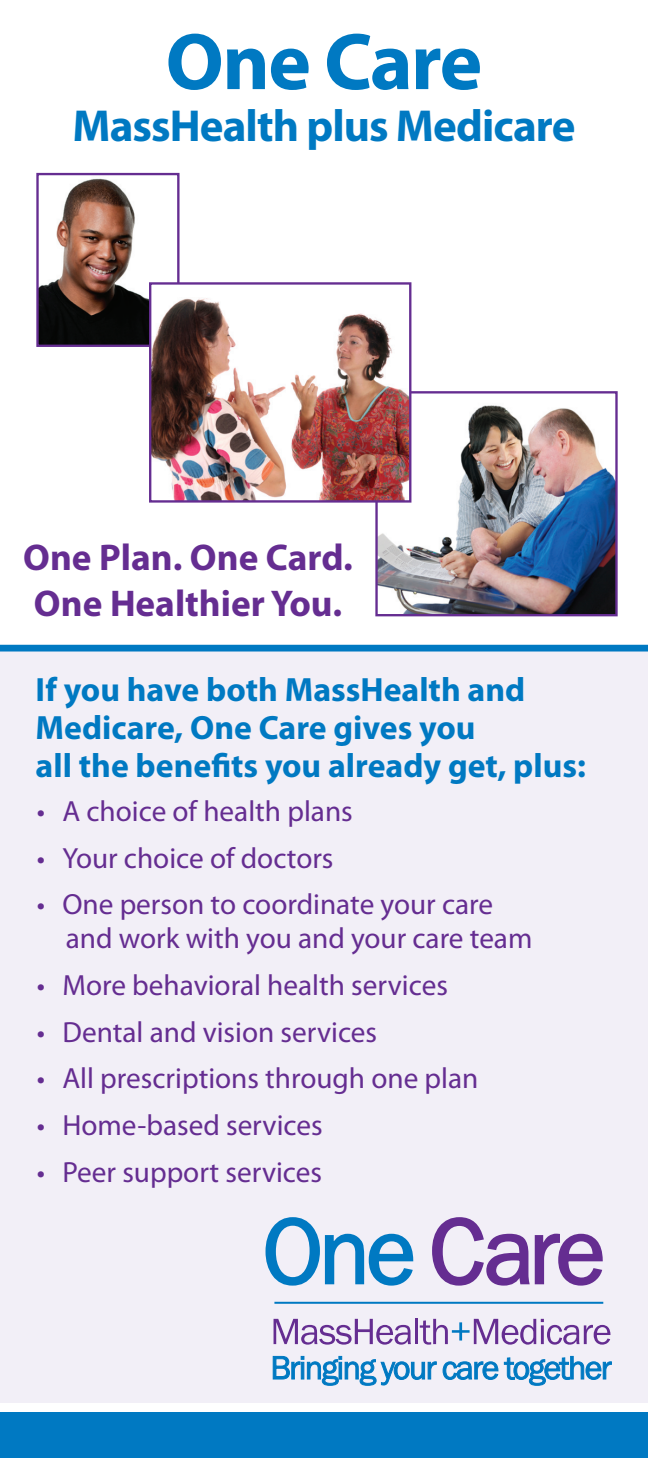
<style>
.page{position:relative;width:648px;height:1458px;background:#fff}
.page>*{position:absolute;margin:0;border:0;box-sizing:border-box;transform-origin:0 0}
.t1{font:700 81px "Myriad Pro";letter-spacing:-.02em;color:#0079c2}
.t2{font:700 45px "Myriad Pro";letter-spacing:-.02em;color:#0079c2}
.t3{font:700 37.35px/45.7px "Myriad Pro";color:#652d91}
.t4{font:700 33.75px/38.2px "Myriad Pro";color:#0079c2}
.t5{font:29.25px/33.8px "Myriad Pro";color:#652d91}
</style>
<div class="page">
<div style="left:0;top:650px;width:648px;height:753px;background:#f2eff7"></div>
<div style="left:0;top:1413px;width:648px;height:45px;background:#0079c2"></div>
<div style="left:0;top:645px;width:648px;height:7px;background:#0079c2"></div>
<img style="left:378px;top:394px;width:237px;height:219px">
<div style="left:375px;top:391px;width:243px;height:225px;border:2px solid #652d91"></div>
<img style="left:39px;top:178px;width:110px;height:166px">
<div style="left:36px;top:173px;width:144px;height:174px;border:2px solid #652d91"></div>
<img style="left:152px;top:285px;width:256px;height:215px">
<div style="left:149px;top:282px;width:262px;height:221px;border:2px solid #652d91"></div>
<svg style="left:265px;top:1217px;width:149px;height:69px"></svg>
<svg style="left:432px;top:1217px;width:171px;height:69px"></svg>
<svg style="left:274px;top:1319px;width:137px;height:26px"></svg>
<hr style="left:415px;top:1319px;width:3px;height:25px;background:#652d91">
<svg style="left:420px;top:1319px;width:190px;height:26px"></svg>
<svg style="left:273px;top:1356px;width:164px;height:30px"></svg>
<svg style="left:443px;top:1361px;width:55px;height:19px"></svg>
<svg style="left:504px;top:1356px;width:108px;height:30px"></svg>
<hr style="left:274px;top:1302px;width:329px;height:2px;background:#0079c2">
<h1 class="t1" style="left:166px;top:9px;width:318px">One Care</h1>
<h2 class="t2" style="left:72px;top:96px;width:505px">MassHealth plus Medicare</h2>
<p class="t3" style="left:23px;top:533px;width:331px">One Plan. One Card.<br>One Healthier You.</p>
<p class="t4" style="left:36px;top:669px;width:552px">If you have both MassHealth and<br>Medicare, One Care gives you<br>all the benefits you already get, plus:</p>
<p class="t5" style="left:37px;top:794px;width:318px">• A choice of health plans</p>
<p class="t5" style="left:37px;top:841px;width:298px">• Your choice of doctors</p>
<p class="t5" style="left:66px;top:887px;width:468px;text-indent:-29px">• One person to coordinate your care and work with you and your care team</p>
<p class="t5" style="left:37px;top:968px;width:413px">• More behavioral health services</p>
<p class="t5" style="left:37px;top:1015px;width:342px">• Dental and vision services</p>
<p class="t5" style="left:37px;top:1061px;width:443px">• All prescriptions through one plan</p>
<p class="t5" style="left:37px;top:1108px;width:287px">• Home-based services</p>
<p class="t5" style="left:37px;top:1155px;width:287px">• Peer support services</p>
</div>
